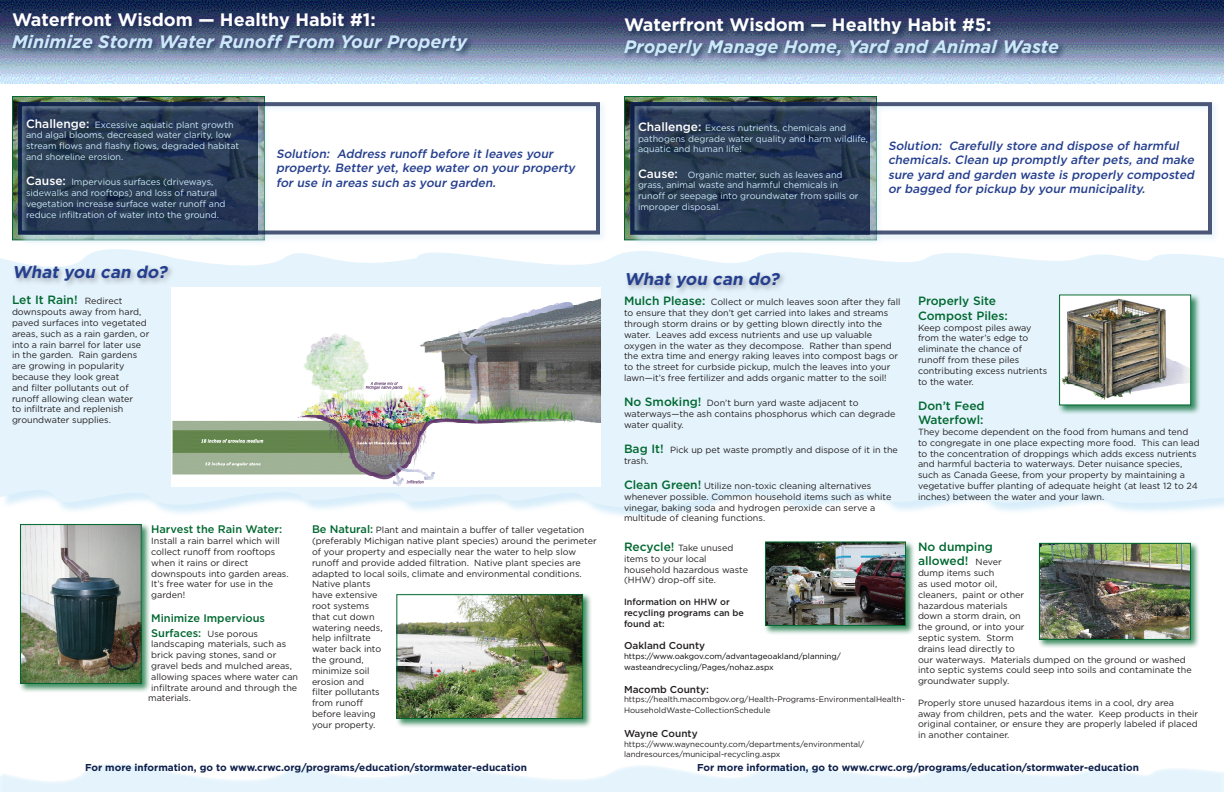
<style>
.page{position:relative;width:1224px;height:792px;background:#fff}
.page>*{position:absolute;margin:0;border:0;box-sizing:border-box;transform-origin:0 0}
.t1{font:italic 700 18px "Gotham";color:#cce9f9}
.t2{font:700 18px "Gotham";color:#fff}
.t3{font:italic 700 17px "Gotham";color:#253f8e}
.t4{font:italic 500 12px/14.4px "Gotham";color:#253f8e}
.t5{font:500 12px/14.4px "Gotham";color:#006830}
.t6{font:500 11px/14.4px "Gotham";color:#006830}
.t7{font:700 10px "Gotham";color:#0e204b}
.t8{font:500 10px "Gotham";color:#231f20}
.t9{font:9px/10.8px "Gotham";color:#231f20}
.t10{font:9px/10.8px "Gotham";color:#cce9f9}
.t11{font:500 9px/10.8px "Gotham";color:#231f20}
.t12{font:8px/10.8px "Gotham";color:#231f20}
.t13{font:8px/10.8px "Gotham";color:#000}
.s1{font-weight:500;font-size:12px;color:#fff}
.s2{font-weight:400;font-size:9px;color:#231f20}
.s3{font-weight:500;font-size:11px;color:#006830}
.s4{font-weight:500;font-size:12px;color:#006830}
</style>
<div class="page">
<svg style="left:0;top:240px;width:1224px;height:274px;background:#e7f5fc"></svg>
<svg style="left:0;top:764px;width:1224px;height:28px"></svg>
<img style="left:0;top:0;width:1224px;height:84px">
<div style="left:10px;top:11px;width:466px;height:48px;background:#0e204b;opacity:.75"></div>
<img style="left:14px;top:98px;width:249px;height:140px">
<div style="left:12px;top:96px;width:253px;height:144px;border:1px solid #006830"></div>
<div style="left:20px;top:104px;width:250px;height:143px;background:#fafdfe"></div>
<img style="left:171px;top:287px;width:429px;height:200px">
<div style="left:16px;top:100px;width:592px;height:143px;background:#cce9f9;opacity:.75"></div>
<div style="left:18px;top:102px;width:582px;height:132px;border:4px solid #0e204b"></div>
<div style="left:13px;top:263px;width:163px;height:26px;background:#8a8f9d;opacity:.75"></div>
<div style="left:395px;top:593px;width:197px;height:135px;background:#006830;opacity:.75"></div>
<img style="left:398px;top:596px;width:183px;height:121px">
<div style="left:396px;top:594px;width:187px;height:125px;border:1px solid #006830"></div>
<div style="left:18px;top:523px;width:133px;height:171px;background:#006830;opacity:.75"></div>
<img style="left:22px;top:526px;width:118px;height:156px">
<div style="left:20px;top:524px;width:122px;height:160px;border:1px solid #006830"></div>
<div style="left:622px;top:15px;width:445px;height:49px;background:#0e204b;opacity:.75"></div>
<img style="left:626px;top:98px;width:249px;height:140px">
<div style="left:624px;top:96px;width:253px;height:144px;border:1px solid #006830"></div>
<div style="left:632px;top:104px;width:251px;height:143px;background:#fafdfe"></div>
<div style="left:628px;top:100px;width:592px;height:143px;background:#cce9f9;opacity:.75"></div>
<div style="left:630px;top:102px;width:582px;height:132px;border:4px solid #0e204b"></div>
<div style="left:764px;top:540px;width:151px;height:95px;background:#006830;opacity:.75"></div>
<img style="left:767px;top:543px;width:137px;height:81px">
<div style="left:765px;top:541px;width:141px;height:85px;border:1px solid #006830"></div>
<div style="left:1037px;top:541px;width:164px;height:108px;background:#006830;opacity:.75"></div>
<img style="left:1041px;top:545px;width:148px;height:93px">
<div style="left:1039px;top:543px;width:152px;height:97px;border:1px solid #006830"></div>
<div style="left:1058px;top:293px;width:142px;height:122px;background:#006830;opacity:.75"></div>
<img style="left:1061px;top:296px;width:128px;height:107px">
<div style="left:1059px;top:294px;width:132px;height:111px;border:1px solid #006830"></div>
<div style="left:625px;top:270px;width:163px;height:25px;background:#8a8f9d;opacity:.75"></div>
<p class="t2" style="left:12px;top:8px;width:365px">Waterfront Wisdom — Healthy Habit #1:</p>
<p class="t1" style="left:12px;top:30px;width:457px">Minimize Storm Water Runoff From Your Property</p>
<p class="t10" style="left:26px;top:119px;width:215px"><span class="s1">Challenge:</span> Excessive aquatic plant growth and algal blooms, decreased water clarity, low stream flows and flashy flows, degraded habitat and shoreline erosion.</p>
<p class="t10" style="left:26px;top:176px;width:201px"><span class="s1">Cause:</span> Impervious surfaces (driveways, sidewalks and rooftops) and loss of natural vegetation increase surface water runoff and reduce infiltration of water into the ground.</p>
<p class="t3" style="left:12px;top:261px;width:160px">What you can do?</p>
<p class="t5" style="left:12px;top:293px;width:112px">Let It Rain! <span class="s2">Redirect</span></p>
<p class="t9" style="left:12px;top:306px;width:139px">downspouts away from hard, paved surfaces into vegetated areas, such as a rain garden, or into a rain barrel for later use in the garden. Rain gardens are growing in popularity because they look great<br>and filter pollutants out of runoff allowing clean water<br>to infiltrate and replenish groundwater supplies.</p>
<p class="t4" style="left:276px;top:146px;width:303px">Solution: Address runoff before it leaves your property. Better yet, keep water on your property for use in areas such as your garden.</p>
<p class="t6" style="left:151px;top:522px;width:132px">Harvest the Rain Water:</p>
<p class="t9" style="left:151px;top:535px;width:139px">Install a rain barrel which will collect runoff from rooftops when it rains or direct downspouts into garden areas.<br>It’s free water for use in the garden!</p>
<p class="t6" style="left:151px;top:611px;width:115px">Minimize Impervious<br>Surfaces: <span class="s2">Use porous</span></p>
<p class="t9" style="left:151px;top:639px;width:137px">landscaping materials, such as</p>
<p class="t9" style="left:151px;top:649px;width:127px">brick paving stones, sand or</p>
<p class="t9" style="left:151px;top:660px;width:142px">gravel beds and mulched areas,</p>
<p class="t9" style="left:151px;top:671px;width:148px">allowing spaces where water can</p>
<p class="t9" style="left:151px;top:682px;width:148px">infiltrate around and through the</p>
<p class="t9" style="left:148px;top:693px;width:44px">materials.</p>
<p class="t9" style="left:312px;top:525px;width:286px"><span class="s3">Be Natural:</span> Plant and maintain a buffer of taller vegetation (preferably Michigan native plant species) around the perimeter of your property and especially near the water to help slow runoff and provide added filtration. Native plant species are adapted to local soils, climate and environmental conditions.<br>Native plants<br>have extensive<br>root systems<br>that cut down<br>watering needs,<br>help infiltrate<br>water back into<br>the ground,<br>minimize soil<br>erosion and<br>filter pollutants<br>from runoff<br>before leaving<br>your property.</p>
<p class="t2" style="left:624px;top:13px;width:369px">Waterfront Wisdom — Healthy Habit #5:</p>
<p class="t1" style="left:624px;top:34px;width:437px">Properly Manage Home, Yard and Animal Waste</p>
<p class="t10" style="left:638px;top:122px;width:232px"><span class="s1">Challenge:</span> Excess nutrients, chemicals and pathogens degrade water quality and harm wildlife, aquatic and human life!</p>
<p class="t10" style="left:638px;top:169px;width:222px"><span class="s1">Cause:</span> Organic matter, such as leaves and grass, animal waste and harmful chemicals in runoff or seepage into groundwater from spills or improper disposal.</p>
<p class="t4" style="left:888px;top:138px;width:311px">Solution: Carefully store and dispose of harmful chemicals. Clean up promptly after pets, and make sure yard and garden waste is properly composted or bagged for pickup by your municipality.</p>
<p class="t3" style="left:624px;top:267px;width:160px">What you can do?</p>
<p class="t9" style="left:624px;top:297px;width:278px"><span class="s4">Mulch Please:</span> Collect or mulch leaves soon after they fall to ensure that they don’t get carried into lakes and streams through storm drains or by getting blown directly into the water. Leaves add excess nutrients and use up valuable oxygen in the water as they decompose. Rather than spend the extra time and energy raking leaves into compost bags or to the street for curbside pickup, mulch the leaves into your lawn—it’s free fertilizer and adds organic matter to the soil!</p>
<p class="t9" style="left:624px;top:397px;width:273px"><span class="s4">No Smoking!</span> Don’t burn yard waste adjacent to waterways—the ash contains phosphorus which can degrade water quality.</p>
<p class="t9" style="left:624px;top:444px;width:275px"><span class="s4">Bag It!</span> Pick up pet waste promptly and dispose of it in the trash.</p>
<p class="t9" style="left:624px;top:480px;width:269px"><span class="s4">Clean Green!</span> Utilize non-toxic cleaning alternatives whenever possible. Common household items such as white vinegar, baking soda and hydrogen peroxide can serve a multitude of cleaning functions.</p>
<p class="t9" style="left:624px;top:542px;width:126px"><span class="s4">Recycle!</span> Take unused items to your local household hazardous waste (HHW) drop-off site.</p>
<p class="t11" style="left:624px;top:596px;width:122px">Information on HHW or recycling programs can be found at:</p>
<p class="t8" style="left:624px;top:639px;width:83px">Oakland County</p>
<p class="t13" style="left:624px;top:651px;width:218px">https://www.oakgov.com/advantageoakland/planning/ wasteandrecycling/Pages/nohaz.aspx</p>
<p class="t8" style="left:624px;top:683px;width:86px">Macomb County:</p>
<p class="t12" style="left:624px;top:694px;width:283px">https://health.macombgov.org/Health-Programs-EnvironmentalHealth-<br>HouseholdWaste-CollectionSchedule</p>
<p class="t8" style="left:624px;top:727px;width:75px">Wayne County</p>
<p class="t12" style="left:624px;top:738px;width:242px">https://www.waynecounty.com/departments/environmental/ landresources/municipal-recycling.aspx</p>
<p class="t5" style="left:918px;top:294px;width:91px">Properly Site<br>Compost Piles:</p>
<p class="t9" style="left:918px;top:322px;width:131px">Keep compost piles away from the water’s edge to eliminate the chance of runoff from these piles contributing excess nutrients to the water.</p>
<p class="t5" style="left:918px;top:398px;width:68px">Don’t Feed<br>Waterfowl:</p>
<p class="t9" style="left:918px;top:426px;width:283px">They become dependent on the food from humans and tend to congregate in one place expecting more food. This can lead to the concentration of droppings which adds excess nutrients and harmful bacteria to waterways. Deter nuisance species, such as Canada Geese, from your property by maintaining a vegetative buffer planting of adequate height (at least 12 to 24 inches) between the water and your lawn.</p>
<p class="t5" style="left:918px;top:539px;width:85px">No dumping allowed! <span class="s2">Never</span></p>
<p class="t9" style="left:918px;top:568px;width:275px">dump items such<br>as used motor oil,<br>cleaners, paint or other<br>hazardous materials<br>down a storm drain, on<br>the ground, or into your<br>septic system. Storm<br>drains lead directly to<br>our waterways. Materials dumped on the ground or washed into septic systems could seep into soils and contaminate the groundwater supply.</p>
<p class="t9" style="left:918px;top:697px;width:282px">Properly store unused hazardous items in a cool, dry area away from children, pets and the water. Keep products in their original container, or ensure they are properly labeled if placed in another container.</p>
<p class="t7" style="left:85px;top:761px;width:443px">For more information, go to www.crwc.org/programs/education/stormwater-education</p>
<p class="t7" style="left:697px;top:761px;width:443px">For more information, go to www.crwc.org/programs/education/stormwater-education</p>
</div>
